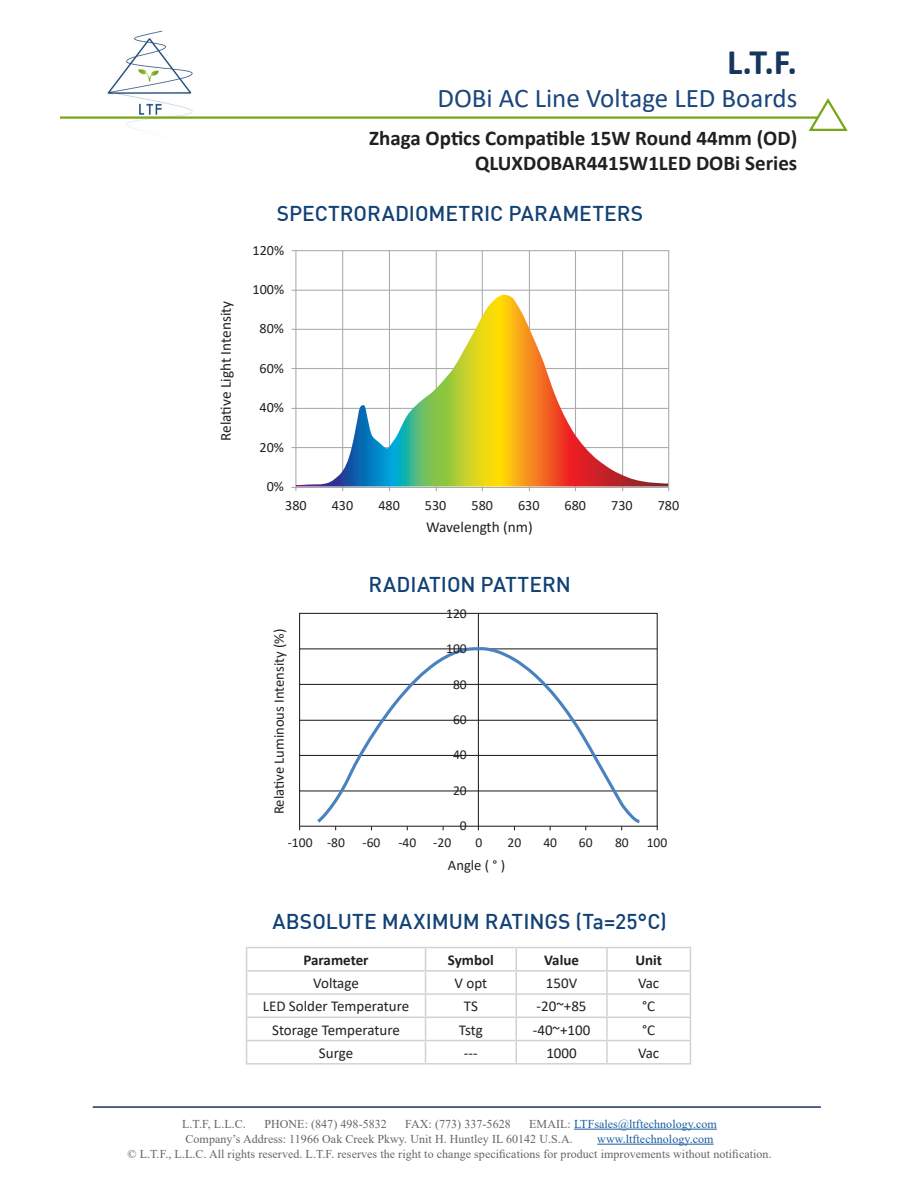
<style>
.page{position:relative;width:918px;height:1188px;background:#fff}
.page>*{position:absolute;margin:0;border:0;box-sizing:border-box;transform-origin:0 0}
.t1{font:700 36px "Calibri";color:#16365d}
.t2{font:27px "Calibri";color:#19467c}
.In_Page_Head{font:500 21px "DIN";color:#114175}
.Page_Sub_Heading{font:700 21px "Calibri";color:#231f20}
.t3{font:15.3px "Calibri";color:#231f20}
.Table_Content{font:15px "Calibri";color:#231f20}
.Table_Heading{font:700 15px "Calibri";color:#231f20}
.t4{font:14.55px "Calibri";color:#231f20}
.t5{font:14.1px "Calibri";color:#231f20}
.t6{font:13.65px "Calibri";color:#231f20}
.t7{font:12px/15px "Times New Roman";letter-spacing:.005em;color:#636466}
.t8{font:12px "Times New Roman";letter-spacing:.005em;color:#175d9e}
.s1{color:#175d9e}
</style>
<div class="page">
<img style="left:107px;top:30px;width:86px;height:101px">
<svg style="left:808px;top:98px;width:40px;height:33px"></svg>
<hr style="left:60px;top:116px;width:758px;height:3px;background:#77a617">
<hr style="left:574px;top:1129px;width:143px;height:1px;background:#175d9e">
<hr style="left:597px;top:1144px;width:117px;height:1px;background:#175d9e">
<hr style="left:93px;top:1106px;width:728px;height:2px;background:#16365d">
<svg style="left:291px;top:250px;width:379px;height:241px"></svg>
<svg style="left:296px;top:295px;width:372px;height:191px"></svg>
<hr style="left:300px;top:648px;width:357px;height:1px;background:#231f20">
<hr style="left:300px;top:684px;width:357px;height:1px;background:#231f20">
<hr style="left:300px;top:720px;width:357px;height:1px;background:#231f20">
<hr style="left:300px;top:755px;width:357px;height:1px;background:#231f20">
<hr style="left:300px;top:790px;width:357px;height:1px;background:#231f20">
<hr style="left:300px;top:826px;width:358px;height:1px;background:#231f20">
<hr style="left:478px;top:613px;width:1px;height:217px;background:#231f20">
<div style="left:299px;top:613px;width:359px;height:218px;border:1px solid #231f20"></div>
<svg style="left:314px;top:645px;width:329px;height:181px"></svg>
<hr style="left:246px;top:947px;width:180px;height:1px;background:#d1d2d4">
<hr style="left:426px;top:947px;width:90px;height:1px;background:#d1d2d4">
<hr style="left:516px;top:947px;width:91px;height:1px;background:#d1d2d4">
<hr style="left:515px;top:948px;width:2px;height:22px;background:#d1d2d4">
<hr style="left:607px;top:947px;width:84px;height:1px;background:#d1d2d4">
<hr style="left:606px;top:948px;width:2px;height:22px;background:#d1d2d4">
<hr style="left:246px;top:970px;width:180px;height:2px;background:#d1d2d4">
<hr style="left:426px;top:970px;width:90px;height:2px;background:#d1d2d4">
<hr style="left:516px;top:970px;width:91px;height:2px;background:#d1d2d4">
<hr style="left:515px;top:972px;width:2px;height:21px;background:#d1d2d4">
<hr style="left:607px;top:970px;width:84px;height:2px;background:#d1d2d4">
<hr style="left:606px;top:972px;width:2px;height:21px;background:#d1d2d4">
<hr style="left:246px;top:993px;width:180px;height:2px;background:#d1d2d4">
<hr style="left:426px;top:993px;width:90px;height:2px;background:#d1d2d4">
<hr style="left:516px;top:993px;width:91px;height:2px;background:#d1d2d4">
<hr style="left:515px;top:995px;width:2px;height:22px;background:#d1d2d4">
<hr style="left:607px;top:993px;width:84px;height:2px;background:#d1d2d4">
<hr style="left:606px;top:995px;width:2px;height:22px;background:#d1d2d4">
<hr style="left:246px;top:1017px;width:180px;height:1px;background:#d1d2d4">
<hr style="left:426px;top:1017px;width:90px;height:1px;background:#d1d2d4">
<hr style="left:516px;top:1017px;width:91px;height:1px;background:#d1d2d4">
<hr style="left:515px;top:1018px;width:2px;height:22px;background:#d1d2d4">
<hr style="left:607px;top:1017px;width:84px;height:1px;background:#d1d2d4">
<hr style="left:606px;top:1018px;width:2px;height:22px;background:#d1d2d4">
<hr style="left:246px;top:1040px;width:180px;height:1px;background:#d1d2d4">
<svg style="left:246px;top:948px;width:1px;height:115px"></svg>
<hr style="left:426px;top:1040px;width:90px;height:1px;background:#d1d2d4">
<svg style="left:425px;top:948px;width:1px;height:115px"></svg>
<hr style="left:516px;top:1040px;width:91px;height:1px;background:#d1d2d4">
<hr style="left:515px;top:1041px;width:2px;height:22px;background:#d1d2d4">
<hr style="left:607px;top:1040px;width:84px;height:1px;background:#d1d2d4">
<hr style="left:606px;top:1041px;width:2px;height:22px;background:#d1d2d4">
<svg style="left:690px;top:948px;width:1px;height:115px"></svg>
<hr style="left:246px;top:1063px;width:180px;height:2px;background:#d1d2d4">
<hr style="left:426px;top:1063px;width:90px;height:2px;background:#d1d2d4">
<hr style="left:516px;top:1063px;width:91px;height:2px;background:#d1d2d4">
<hr style="left:607px;top:1063px;width:84px;height:2px;background:#d1d2d4">
<h1 class="t1" style="left:727px;top:37px;width:72px">L.T.F.</h1>
<h2 class="t2" style="left:437px;top:80px;width:361px">DOBi AC Line Voltage LED Boards</h2>
<p class="Page_Sub_Heading" style="left:369px;top:123px;width:430px">Zhaga Optics Compatible 15W Round 44mm (OD)</p>
<p class="Page_Sub_Heading" style="left:475px;top:149px;width:324px">QLUXDOBAR4415W1LED DOBi Series</p>
<p class="t3" style="left:215px;top:441px;width:142px;rotate:-90deg">Rela ve Light Intensity</p>
<p class="In_Page_Head" style="left:277px;top:200px;width:368px">SPECTRORADIOMETRIC PARAMETERS</p>
<p class="t5" style="left:253px;top:240px;width:33px">120%</p>
<p class="t5" style="left:253px;top:280px;width:33px">100%</p>
<p class="t5" style="left:260px;top:319px;width:26px">80%</p>
<p class="t5" style="left:260px;top:358px;width:26px">60%</p>
<p class="t5" style="left:260px;top:398px;width:26px">40%</p>
<p class="t5" style="left:260px;top:437px;width:26px">20%</p>
<p class="t5" style="left:267px;top:477px;width:19px">0%</p>
<p class="t5" style="left:285px;top:495px;width:23px">380</p>
<p class="t5" style="left:332px;top:495px;width:23px">430</p>
<p class="t5" style="left:378px;top:495px;width:23px">480</p>
<p class="t5" style="left:425px;top:495px;width:23px">530</p>
<p class="t5" style="left:471px;top:495px;width:23px">580</p>
<p class="t5" style="left:518px;top:495px;width:23px">630</p>
<p class="t5" style="left:565px;top:495px;width:23px">680</p>
<p class="t5" style="left:611px;top:495px;width:23px">730</p>
<p class="t5" style="left:658px;top:495px;width:23px">780</p>
<p class="t3" style="left:426px;top:516px;width:108px">Wavelength (nm)</p>
<p class="t4" style="left:269px;top:814px;width:187px;rotate:-90deg">Rela ve Luminous Intensity (%)</p>
<p class="In_Page_Head" style="left:369px;top:571px;width:204px">RADIATION PATTERN</p>
<p class="t6" style="left:446px;top:604px;width:22px">120</p>
<p class="t6" style="left:446px;top:639px;width:22px">100</p>
<p class="t6" style="left:453px;top:675px;width:15px">80</p>
<p class="t6" style="left:453px;top:710px;width:15px">60</p>
<p class="t6" style="left:453px;top:745px;width:15px">40</p>
<p class="t6" style="left:453px;top:781px;width:15px">20</p>
<p class="t6" style="left:460px;top:816px;width:8px">0</p>
<p class="t6" style="left:288px;top:833px;width:59px">-100 -80</p>
<p class="t6" style="left:363px;top:833px;width:19px">-60</p>
<p class="t6" style="left:398px;top:833px;width:54px">-40 -20</p>
<p class="t6" style="left:475px;top:833px;width:8px">0</p>
<p class="t6" style="left:507px;top:833px;width:15px">20</p>
<p class="t6" style="left:543px;top:833px;width:15px">40</p>
<p class="t6" style="left:579px;top:833px;width:15px">60</p>
<p class="t6" style="left:615px;top:833px;width:15px">80</p>
<p class="t6" style="left:647px;top:833px;width:22px">100</p>
<p class="t4" style="left:448px;top:855px;width:59px">Angle ( ° )</p>
<p class="In_Page_Head" style="left:272px;top:908px;width:396px">ABSOLUTE MAXIMUM RATINGS (Ta=25°C)</p>
<p class="Table_Heading" style="left:304px;top:949px;width:67px">Parameter</p>
<p class="Table_Heading" style="left:448px;top:949px;width:47px">Symbol</p>
<p class="Table_Heading" style="left:544px;top:949px;width:36px">Value</p>
<p class="Table_Heading" style="left:635px;top:949px;width:28px">Unit</p>
<p class="Table_Content" style="left:313px;top:973px;width:47px">Voltage</p>
<p class="Table_Content" style="left:455px;top:973px;width:34px">V opt</p>
<p class="Table_Content" style="left:546px;top:973px;width:33px">150V</p>
<p class="Table_Content" style="left:638px;top:973px;width:23px">Vac</p>
<p class="Table_Content" style="left:263px;top:996px;width:148px">LED Solder Temperature</p>
<p class="Table_Content" style="left:464px;top:996px;width:16px">TS</p>
<p class="Table_Content" style="left:537px;top:996px;width:51px">-20~+85</p>
<p class="Table_Content" style="left:642px;top:996px;width:15px">°C</p>
<p class="Table_Content" style="left:272px;top:1019px;width:129px">Storage Temperature</p>
<p class="Table_Content" style="left:459px;top:1019px;width:25px">Tstg</p>
<p class="Table_Content" style="left:533px;top:1019px;width:59px">-40~+100</p>
<p class="Table_Content" style="left:642px;top:1019px;width:15px">°C</p>
<p class="Table_Content" style="left:319px;top:1042px;width:36px">Surge</p>
<p class="Table_Content" style="left:464px;top:1042px;width:15px">---</p>
<p class="Table_Content" style="left:546px;top:1042px;width:32px">1000</p>
<p class="Table_Content" style="left:638px;top:1042px;width:23px">Vac</p>
<p class="t7" style="left:182px;top:1116px;width:65px">L.T.F, L.L.C.</p>
<p class="t7" style="left:264px;top:1116px;width:124px">PHONE: (847) 498-5832</p>
<p class="t7" style="left:405px;top:1116px;width:107px">FAX: (773) 337-5628</p>
<p class="t7" style="left:186px;top:1116px;width:533px;text-indent:344px">EMAIL: <span class="s1">LTFsales@ltftechnology.com<br></span>Company’s Address: 11966 Oak Creek Pkwy. Unit H. Huntley IL 60142 U.S.A.</p>
<p class="t8" style="left:597px;top:1130px;width:118px">www.ltftechnology.com</p>
<p class="t7" style="left:127px;top:1146px;width:646px">© L.T.F., L.L.C. All rights reserved. L.T.F. reserves the right to change specifications for product improvements without notification.</p>
</div>
